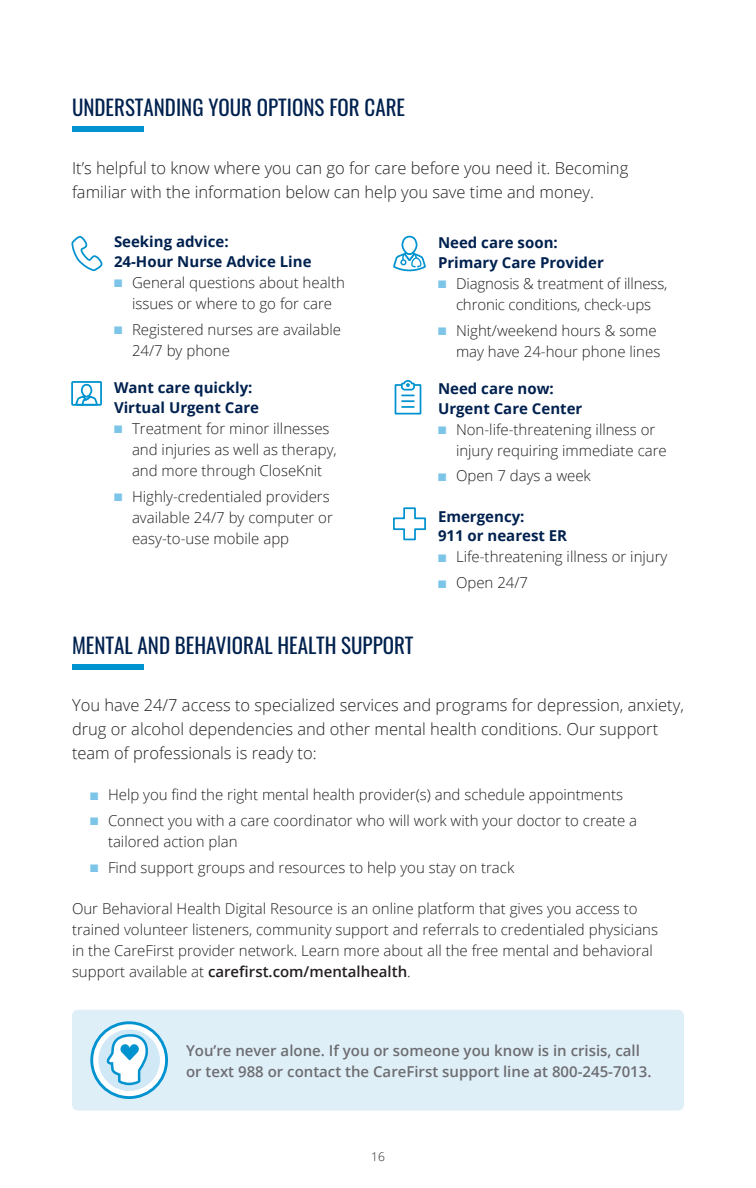
<style>
.page{position:relative;width:756px;height:1188px;background:#fff}
.page>*{position:absolute;margin:0;border:0;box-sizing:border-box;transform-origin:0 0}
.OE-Page_Intro{font:21px "Oswald";color:#00214f}
.OE-Larger_Body{font:300 16.5px/24px "Open Sans";color:#231f20}
.OE-Body{font:300 15px/21px "Open Sans";color:#231f20}
.OE-H3-Indented{font:700 15px/19.5px "Open Sans";color:#00214f}
.OE-9_25_OpenSans_Semibold-70{font:600 15px/21px "Open Sans";color:#6c6d70}
.t1{font:300 12px "Open Sans";color:#231f20}
.s1{color:#7cc4e8}
.s2{font-weight:600}
</style>
<div class="page">
<svg style="left:71px;top:236px;width:32px;height:35px"></svg>
<svg style="left:71px;top:381px;width:31px;height:25px"></svg>
<svg style="left:393px;top:236px;width:33px;height:36px"></svg>
<svg style="left:394px;top:380px;width:28px;height:35px"></svg>
<svg style="left:393px;top:507px;width:33px;height:34px"></svg>
<div style="left:72px;top:664px;width:72px;height:6px;background:#0093d0"></div>
<div style="left:72px;top:126px;width:72px;height:6px;background:#0093d0"></div>
<div style="left:72px;top:1010px;width:612px;height:101px;background:#dfeff8;border-radius:6px"></div>
<svg style="left:92px;top:1023px;width:75px;height:75px"></svg>
<div style="left:90px;top:1021px;width:78px;height:78px;border:3px solid #0093d0;border-radius:50%"></div>
<div style="left:98px;top:1029px;width:62px;height:62px;background:#d1e8f6;border-radius:50%"></div>
<svg style="left:106px;top:1034px;width:42px;height:51px"></svg>
<p class="OE-Page_Intro" style="left:72px;top:89px;width:335px">UNDERSTANDING YOUR OPTIONS FOR CARE</p>
<p class="OE-Larger_Body" style="left:72px;top:155px;width:558px">It’s helpful to know where you can go for care before you need it. Becoming familiar with the information below can help you save time and money.</p>
<p class="OE-H3-Indented" style="left:114px;top:232px;width:199px">Seeking advice:<br>24-Hour Nurse Advice Line</p>
<p class="OE-Body" style="left:114px;top:272px;width:232px;text-align:center"><span class="s1">■</span> General questions about health issues or where to go for care</p>
<p class="OE-Body" style="left:132px;top:318px;width:211px;text-indent:-18px"><span class="s1">■</span> Registered nurses are available<br>24/7 by phone</p>
<p class="OE-H3-Indented" style="left:114px;top:378px;width:147px">Want care quickly:<br>Virtual Urgent Care</p>
<p class="OE-Body" style="left:132px;top:417px;width:206px;text-indent:-18px"><span class="s1">■</span> Treatment for minor illnesses and injuries as well as therapy, and more through CloseKnit</p>
<p class="OE-Body" style="left:132px;top:485px;width:202px;text-indent:-18px"><span class="s1">■</span> Highly-credentialed providers available 24/7 by computer or easy-to-use mobile app</p>
<p class="OE-H3-Indented" style="left:438px;top:233px;width:167px">Need care soon:<br>Primary Care Provider</p>
<p class="OE-Body" style="left:438px;top:272px;width:231px;text-align:center"><span class="s1">■</span> Diagnosis &amp; treatment of illness, chronic conditions, check-ups</p>
<p class="OE-Body" style="left:438px;top:319px;width:224px;text-align:right"><span class="s1">■</span> Night/weekend hours &amp; some may have 24-hour phone lines</p>
<p class="OE-H3-Indented" style="left:438px;top:378px;width:146px">Need care now:<br>Urgent Care Center</p>
<p class="OE-Body" style="left:456px;top:418px;width:212px;text-indent:-18px"><span class="s1">■</span> Non-life-threatening illness or injury requiring immediate care</p>
<p class="OE-Body" style="left:438px;top:465px;width:154px"><span class="s1">■</span> Open 7 days a week</p>
<p class="OE-H3-Indented" style="left:438px;top:506px;width:131px">Emergency:<br>911 or nearest ER</p>
<p class="OE-Body" style="left:438px;top:546px;width:231px"><span class="s1">■</span> Life-threatening illness or injury</p>
<p class="OE-Body" style="left:438px;top:572px;width:92px"><span class="s1">■</span> Open 24/7</p>
<p class="OE-Page_Intro" style="left:72px;top:627px;width:343px">MENTAL AND BEHAVIORAL HEALTH SUPPORT</p>
<p class="OE-Larger_Body" style="left:72px;top:692px;width:613px">You have 24/7 access to specialized services and programs for depression, anxiety, drug or alcohol dependencies and other mental health conditions. Our support team of professionals is ready to:</p>
<p class="OE-Body" style="left:90px;top:784px;width:535px"><span class="s1">■</span> Help you find the right mental health provider(s) and schedule appointments</p>
<p class="OE-Body" style="left:108px;top:810px;width:531px;text-indent:-18px"><span class="s1">■</span> Connect you with a care coordinator who will work with your doctor to create a tailored action plan</p>
<p class="OE-Body" style="left:90px;top:857px;width:426px"><span class="s1">■</span> Find support groups and resources to help you stay on track</p>
<p class="OE-Body" style="left:72px;top:897px;width:588px">Our Behavioral Health Digital Resource is an online platform that gives you access to trained volunteer listeners, community support and referrals to credentialed physicians in the CareFirst provider network. Learn more about all the free mental and behavioral support available at <span class="s2">carefirst.com/mentalhealth</span>.</p>
<p class="OE-9_25_OpenSans_Semibold-70" style="left:186px;top:1040px;width:467px">You’re never alone. If you or someone you know is in crisis, call or text 988 or contact the CareFirst support line at 800-245-7013.</p>
<p class="t1" style="left:371px;top:1149px;width:15px">16</p>
</div>
